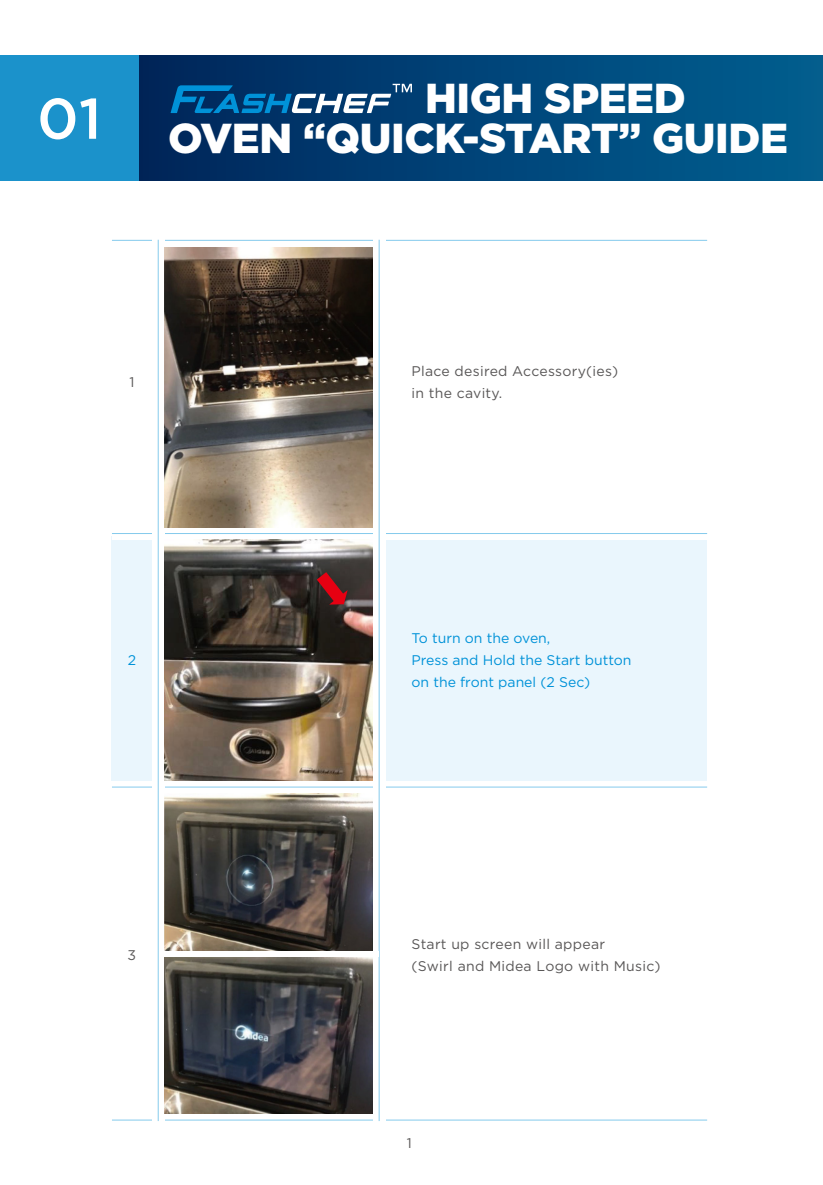
<style>
.page{position:relative;width:823px;height:1185px;background:#fff}
.page>*{position:absolute;margin:0;border:0;box-sizing:border-box;transform-origin:0 0}
.t1{font:500 57.2px "Gotham";color:#fff}
.t2{font:900 41.8px/40.4px "Gotham";letter-spacing:-.01em;color:#fff}
.t3{font:14px/22px "Gotham";letter-spacing:.02em;color:#595757}
.t4{font:14px/22px "Gotham";color:#0092d8}
</style>
<div class="page">
<svg style="left:139px;top:55px;width:683px;height:126px;background:#047"></svg>
<div style="left:0;top:55px;width:139px;height:126px;background:#1b92cb"></div>
<div style="left:112px;top:536px;width:594px;height:245px;background:#eaf6fd"></div>
<hr style="left:112px;top:1119px;width:594px;height:1px;background:#0092d8">
<hr style="left:112px;top:787px;width:594px;height:1px;background:#0092d8">
<hr style="left:112px;top:240px;width:594px;height:1px;background:#0092d8">
<div style="left:112px;top:527px;width:594px;height:13px;background:#fff"></div>
<hr style="left:112px;top:533px;width:594px;height:1px;background:#0092d8">
<div style="left:152px;top:240px;width:12px;height:881px;background:#fff"></div>
<hr style="left:158px;top:240px;width:1px;height:881px;background:#0092d8">
<div style="left:372px;top:240px;width:13px;height:881px;background:#fff"></div>
<hr style="left:378px;top:240px;width:1px;height:881px;background:#0092d8">
<img style="left:164px;top:248px;width:208px;height:279px">
<img style="left:164px;top:540px;width:208px;height:241px">
<img style="left:164px;top:793px;width:208px;height:321px">
<div style="left:159px;top:951px;width:219px;height:6px;background:#fff"></div>
<svg style="left:316px;top:572px;width:31px;height:33px"></svg>
<svg style="left:170px;top:84px;width:241px;height:29px;background:#256494"></svg>
<h1 class="t1" style="left:37px;top:81px;width:66px">01</h1>
<h2 class="t2" style="left:168px;top:78px;width:621px;text-indent:257px">HIGH SPEED<br>OVEN “QUICK-START” GUIDE</h2>
<p class="t3" style="left:129px;top:371px;width:7px">1</p>
<p class="t3" style="left:411px;top:360px;width:208px">Place desired Accessory(ies) in the cavity.</p>
<p class="t4" style="left:128px;top:649px;width:10px">2</p>
<p class="t4" style="left:411px;top:626px;width:221px">To turn on the oven,<br>Press and Hold the Start button on the front panel (2 Sec)</p>
<p class="t3" style="left:127px;top:943px;width:10px">3</p>
<p class="t3" style="left:411px;top:932px;width:250px">Start up screen will appear<br>(Swirl and Midea Logo with Music)</p>
<p class="t3" style="left:406px;top:1131px;width:7px">1</p>
</div>
